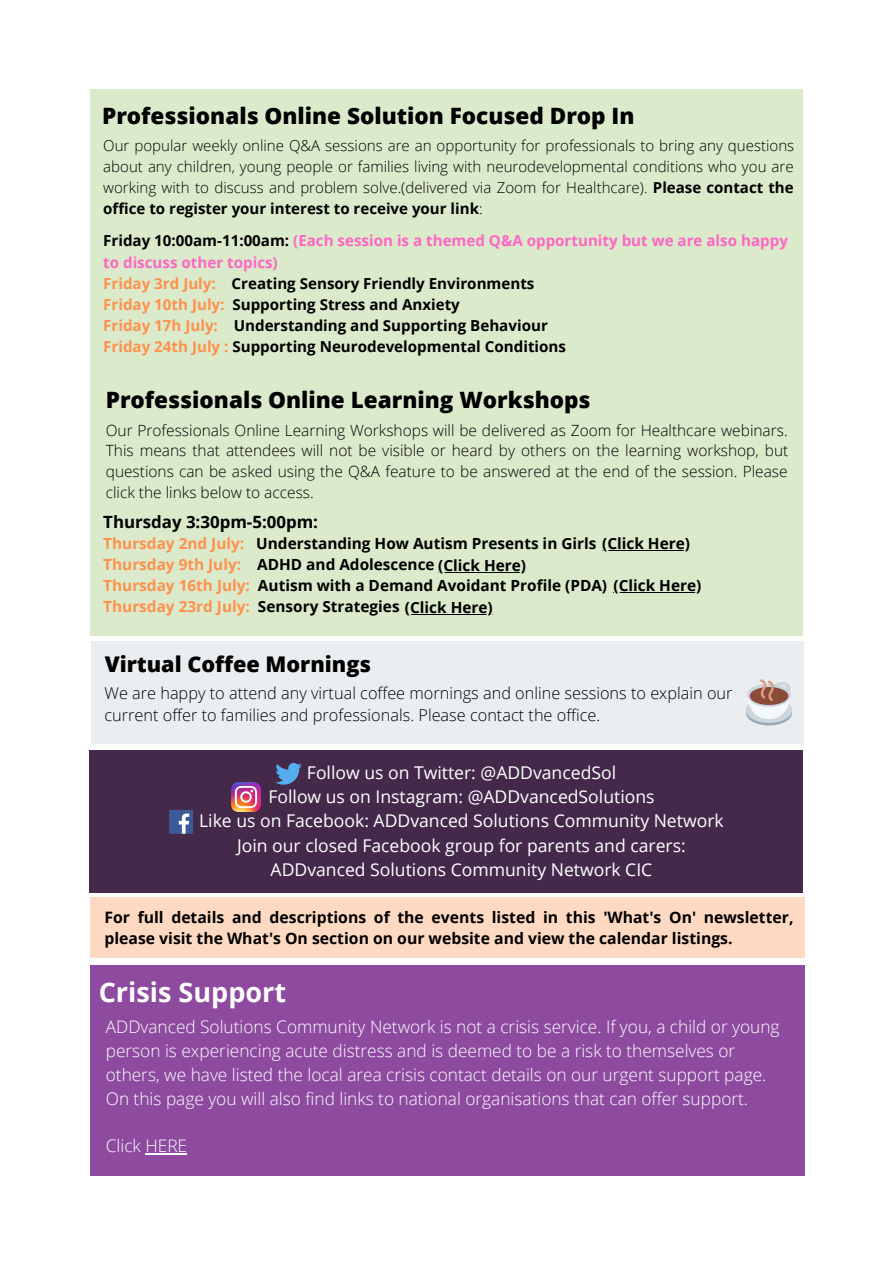
<style>
.page{position:relative;width:894px;height:1264px;background:#fff}
.page>*{position:absolute;margin:0;border:0;box-sizing:border-box;transform-origin:0 0}
.t1{font:700 27px "Open Sans";color:#fff}
.t2{font:800 22.5px "Open Sans";color:#000}
.t3{font:800 21.6px "Open Sans";color:#000}
.t4{font:17.55px/24.2px "Open Sans";color:#fff;text-align:center}
.t5{font:300 17.25px/23.7px "Open Sans";color:#fff}
.t6{font:700 16.8px "Open Sans";color:#000}
.t7{font:300 16.35px/22.4px "Open Sans";color:#000}
.t8{font:700 15.75px/21.6px "Open Sans";color:#000}
.t9{font:300 15.45px/20.9px "Open Sans";color:#000;text-align:justify}
.t10{font:700 15.3px/20.7px "Open Sans";color:#000}
.t11{font:700 15.15px/21.1px "Open Sans";color:#000}
.t12{font:300 15px/21.1px "Open Sans";color:#000;text-align:justify}
.s1{font-weight:700}
.s2{color:#ff66c4}
.s3{color:#ff914d}
</style>
<div class="page">
<div style="left:89px;top:750px;width:714px;height:142px;background:#44294b"></div>
<img style="left:231px;top:782px;width:29px;height:29px">
<svg style="left:275px;top:763px;width:27px;height:21px"></svg>
<div style="left:169px;top:810px;width:24px;height:23px;background:#3d5a98"></div>
<svg style="left:179px;top:813px;width:10px;height:20px"></svg>
<div style="left:91px;top:89px;width:712px;height:546px;background:#dbeacb"></div>
<div style="left:91px;top:641px;width:712px;height:102px;background:#eaeef0"></div>
<svg style="left:746px;top:679px;width:45px;height:46px"></svg>
<div style="left:91px;top:965px;width:713px;height:210px;background:#8d4a9f"></div>
<hr style="left:602px;top:550px;width:87px;height:1px;background:#000">
<hr style="left:438px;top:572px;width:88px;height:1px;background:#000">
<hr style="left:613px;top:592px;width:88px;height:1px;background:#000">
<hr style="left:405px;top:614px;width:87px;height:1px;background:#000">
<hr style="left:145px;top:1153px;width:42px;height:1px;background:#fff">
<div style="left:91px;top:897px;width:713px;height:60px;background:#ffd9c1"></div>
<h2 class="t2" style="left:102px;top:100px;width:533px">Professionals Online Solution Focused Drop In</h2>
<p class="t12" style="left:103px;top:135px;width:692px">Our popular weekly online Q&amp;A sessions are an opportunity for professionals to bring any questions about any children, young people or families living with neurodevelopmental conditions who you are working with to discuss and problem solve.(delivered via Zoom for Healthcare). <span class="s1">Please contact the office to register your interest to receive your link</span>:</p>
<p class="t11" style="left:103px;top:230px;width:686px">Friday 10:00am-11:00am: <span class="s2">(Each session is a themed Q&amp;A opportunity but we are also happy to discuss other topics)<br></span><span class="s3">Friday 3rd July:</span> Creating Sensory Friendly Environments<br><span class="s3">Friday 10th July:</span> Supporting Stress and Anxiety<br><span class="s3">Friday 17h July:</span> Understanding and Supporting Behaviour<br><span class="s3">Friday 24th July :</span> Supporting Neurodevelopmental Conditions</p>
<h2 class="t2" style="left:106px;top:383px;width:486px">Professionals Online Learning Workshops</h2>
<p class="t9" style="left:106px;top:419px;width:683px">Our Professionals Online Learning Workshops will be delivered as Zoom for Healthcare webinars.<br>This means that attendees will not be visible or heard by others on the learning workshop, but questions can be asked using the Q&amp;A feature to be answered at the end of the session. Please click the links below to access.</p>
<p class="t6" style="left:103px;top:510px;width:216px">Thursday 3:30pm-5:00pm:</p>
<p class="t10" style="left:103px;top:533px;width:599px"><span class="s3">Thursday 2nd July:</span> Understanding How Autism Presents in Girls (Click Here)<br><span class="s3">Thursday 9th July:</span> ADHD and Adolescence (Click Here)<br><span class="s3">Thursday 16th July:</span> Autism with a Demand Avoidant Profile (PDA) (Click Here)<br><span class="s3">Thursday 23rd July:</span> Sensory Strategies (Click Here)</p>
<h3 class="t3" style="left:105px;top:649px;width:268px">Virtual Coffee Mornings</h3>
<p class="t7" style="left:104px;top:681px;width:629px">We are happy to attend any virtual coffee mornings and online sessions to explain our current offer to families and professionals. Please contact the office.</p>
<p class="t4" style="left:199px;top:760px;width:526px">Follow us on Twitter: @ADDvancedSol<br>Follow us on Instagram: @ADDvancedSolutions<br>Like us on Facebook: ADDvanced Solutions Community Network Join our closed Facebook group for parents and carers:<br>ADDvanced Solutions Community Network CIC</p>
<p class="t8" style="left:104px;top:905px;width:690px">For full details and descriptions of the events listed in this 'What's On' newsletter, please visit the What's On section on our website and view the calendar listings.</p>
<h1 class="t1" style="left:99px;top:973px;width:189px">Crisis Support</h1>
<p class="t5" style="left:106px;top:1014px;width:675px">ADDvanced Solutions Community Network is not a crisis service. If you, a child or young person is experiencing acute distress and is deemed to be a risk to themselves or others, we have listed the local area crisis contact details on our urgent support page.<br>On this page you will also find links to national organisations that can offer support.</p>
<p class="t5" style="left:106px;top:1133px;width:83px">Click HERE</p>
</div>
